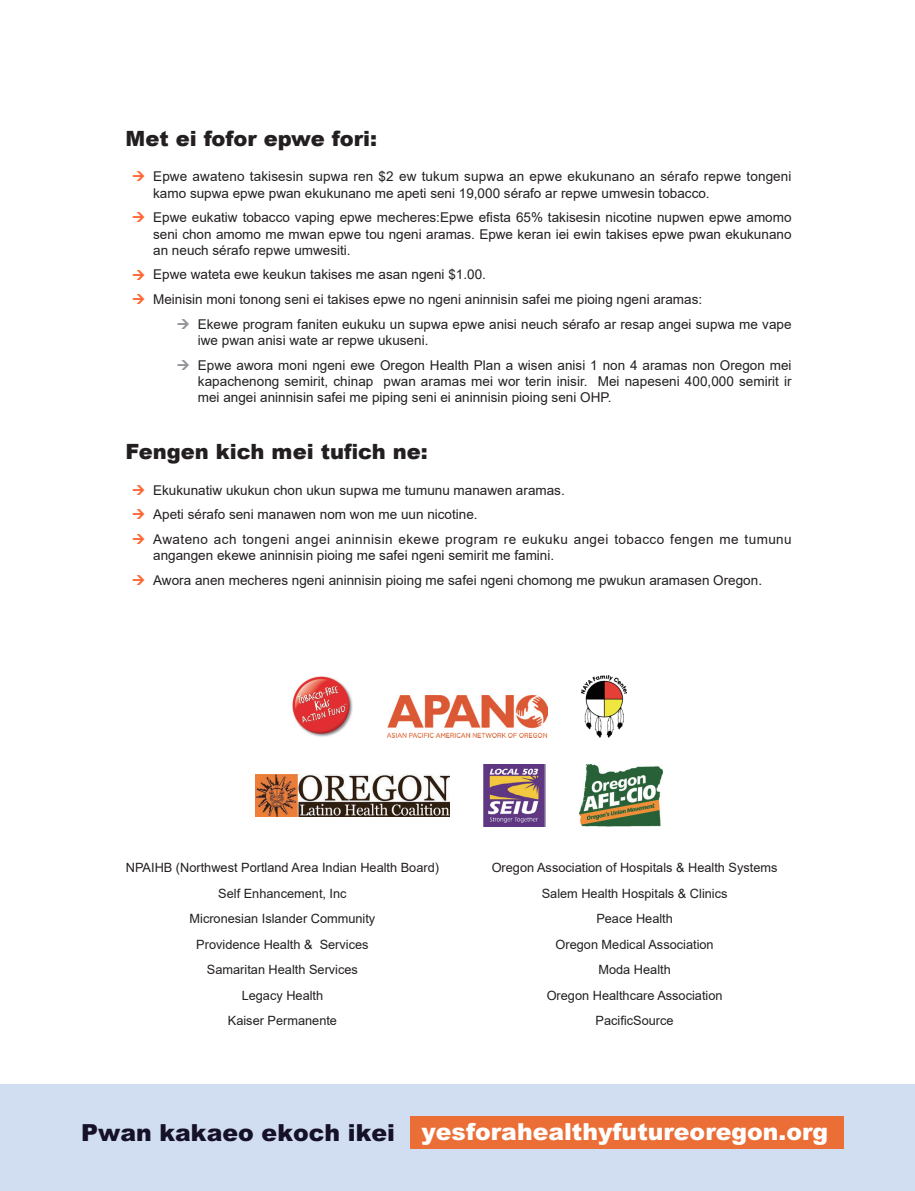
<style>
.page{position:relative;width:915px;height:1191px;background:#fff}
.page>*{position:absolute;margin:0;border:0;box-sizing:border-box;transform-origin:0 0}
.t1{font:900 23.55px "Arial";color:#fff}
.t2{font:900 21px "Arial";color:#231f20}
.t3{font:13.5px/16.2px "Arial";color:#231f20}
.t4{font:13.5px/16.2px "Arial";letter-spacing:.03em;color:#231f20}
.t5{font:12.75px "Arial";color:#231f20}
.s1{color:#151129}
</style>
<div class="page">
<div style="left:0;top:1084px;width:914px;height:107px;background:#d1ddf0"></div>
<div style="left:409px;top:1116px;width:433px;height:32px;background:#eb6e36"></div>
<img style="left:292px;top:676px;width:61px;height:61px">
<img style="left:387px;top:695px;width:160px;height:42px">
<img style="left:581px;top:675px;width:45px;height:62px">
<img style="left:255px;top:774px;width:194px;height:42px">
<img style="left:483px;top:764px;width:62px;height:62px">
<img style="left:579px;top:764px;width:83px;height:62px">
<p class="t2" style="left:125px;top:123px;width:253px">Met ei fofor epwe fori:</p>
<p class="t3" style="left:153px;top:168px;width:639px">Epwe awateno takisesin supwa ren $2 ew tukum supwa an epwe ekukunano an sérafo repwe tongeni kamo supwa epwe pwan ekukunano me apeti seni 19,000 sérafo ar repwe umwesin tobacco.</p>
<p class="t3" style="left:153px;top:209px;width:639px;text-align:justify">Epwe eukatiw tobacco vaping epwe mecheres:Epwe efista 65% takisesin nicotine nupwen epwe amomo seni chon amomo me mwan epwe tou ngeni aramas. Epwe keran iei ewin takises epwe pwan ekukunano an neuch sérafo repwe umwesiti.</p>
<p class="t3" style="left:153px;top:266px;width:334px">Epwe wateta ewe keukun takises me asan ngeni $1.00.</p>
<p class="t3" style="left:153px;top:291px;width:550px">Meinisin moni tonong seni ei takises epwe no ngeni aninnisin safei me pioing ngeni aramas:</p>
<p class="t3" style="left:198px;top:316px;width:595px">Ekewe program faniten eukuku un supwa epwe anisi neuch sérafo ar resap angei supwa me vape iwe pwan anisi wate ar repwe ukuseni.</p>
<p class="t3" style="left:198px;top:357px;width:595px;text-align:justify">Epwe awora moni ngeni ewe Oregon Health Plan a wisen anisi 1 non 4 aramas non Oregon mei kapachenong semirit, chinap pwan aramas mei wor terin inisir. Mei napeseni 400,000 semirit ir mei angei aninnisin safei me piping seni ei aninnisin pioing seni OHP.</p>
<p class="t2" style="left:125px;top:436px;width:303px">Fengen kich mei tufich ne:</p>
<p class="t3" style="left:153px;top:482px;width:413px">Ekukunatiw ukukun chon ukun supwa me tumunu manawen aramas.</p>
<p class="t3" style="left:153px;top:506px;width:326px">Apeti sérafo seni manawen nom won me uun nicotine.</p>
<p class="t4" style="left:153px;top:531px;width:639px">Awateno ach tongeni angei aninnisin ekewe program re eukuku angei tobacco fengen me tumunu angangen ekewe aninnisin pioing me safei ngeni semirit me famini.</p>
<p class="t3" style="left:153px;top:572px;width:610px">Awora anen mecheres ngeni aninnisin pioing me safei ngeni chomong me pwukun aramasen Oregon.</p>
<p class="t5" style="left:126px;top:859px;width:314px">NPAIHB (Northwest Portland Area Indian Health Board)</p>
<p class="t5" style="left:218px;top:884px;width:130px">Self Enhancement, Inc</p>
<p class="t5" style="left:189px;top:910px;width:187px">Micronesian Islander Community</p>
<p class="t5" style="left:196px;top:935px;width:174px">Providence Health &amp; Services</p>
<p class="t5" style="left:207px;top:961px;width:152px">Samaritan Health Services</p>
<p class="t5" style="left:241px;top:986px;width:83px">Legacy Health</p>
<p class="t5" style="left:228px;top:1012px;width:111px">Kaiser Permanente</p>
<p class="t5" style="left:491px;top:859px;width:287px">Oregon Association of Hospitals &amp; Health Systems</p>
<p class="t5" style="left:541px;top:884px;width:187px">Salem Health Hospitals &amp; Clinics</p>
<p class="t5" style="left:596px;top:910px;width:78px">Peace Health</p>
<p class="t5" style="left:555px;top:935px;width:160px">Oregon Medical Association</p>
<p class="t5" style="left:598px;top:961px;width:74px">Moda Health</p>
<p class="t5" style="left:546px;top:986px;width:177px">Oregon Healthcare Association</p>
<p class="t5" style="left:595px;top:1012px;width:79px">PacificSource</p>
<p class="t1" style="left:81px;top:1114px;width:748px"><span class="s1">Pwan kakaeo ekoch ikei</span> yesforahealthyfutureoregon.org</p>
</div>
